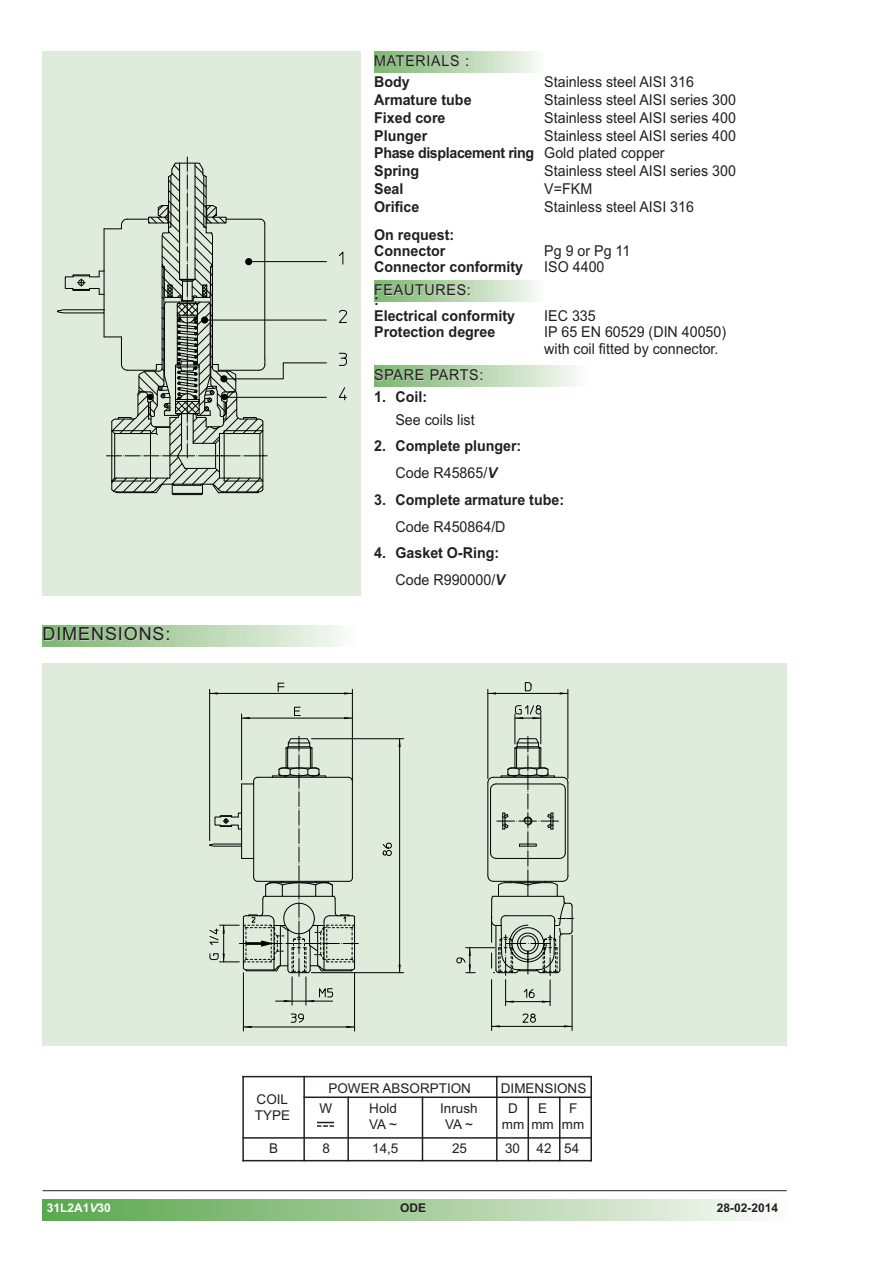
<style>
.page{position:relative;width:893px;height:1263px;background:#fff}
.page>*{position:absolute;margin:0;border:0;box-sizing:border-box;transform-origin:0 0}
.t1{font:18px "Arial";letter-spacing:.05em;color:#231f20}
.t2{font:15px/17.7px "Arial";color:#231f20;scale:.95 1}
.t3{font:700 15px/16.2px "Arial";color:#231f20;scale:.95 1}
.t4{font:15px "Arial";letter-spacing:.05em;color:#231f20;scale:.95 1}
.t5{font:13.5px/16.2px "Arial";color:#231f20;text-align:center}
.t6{font:700 12px "Arial";color:#231f20}
.t7{font:700 12px "Arial";color:#fff}
.s1{font-weight:700}
.s2{font-weight:400}
.s3{font-style:italic}
</style>
<div class="page">
<div style="left:43px;top:1199px;width:744px;height:21px;background:linear-gradient(to right,#57a54a,#f8f9f5)"></div>
<hr style="left:43px;top:1190px;width:744px;height:1px;background:#231f20">
<div style="left:43px;top:51px;width:318px;height:544px;background:#dfecdb"></div>
<svg style="left:57px;top:157px;width:270px;height:338px"></svg>
<svg style="left:338px;top:387px;width:9px;height:13px"></svg>
<svg style="left:339px;top:353px;width:8px;height:13px"></svg>
<svg style="left:338px;top:310px;width:9px;height:13px"></svg>
<svg style="left:338px;top:251px;width:5px;height:14px"></svg>
<div style="left:43px;top:663px;width:744px;height:383px;background:#dfecdb"></div>
<hr style="left:540px;top:714px;width:1px;height:30px;background:#000">
<hr style="left:515px;top:714px;width:1px;height:30px;background:#000">
<svg style="left:515px;top:705px;width:26px;height:14px"></svg>
<hr style="left:399px;top:739px;width:1px;height:234px;background:#000">
<hr style="left:311px;top:738px;width:93px;height:1px;background:#000">
<hr style="left:311px;top:972px;width:93px;height:1px;background:#000">
<svg style="left:398px;top:739px;width:3px;height:8px"></svg>
<svg style="left:398px;top:964px;width:3px;height:9px"></svg>
<svg style="left:382px;top:842px;width:10px;height:14px"></svg>
<hr style="left:492px;top:1026px;width:80px;height:1px;background:#000">
<hr style="left:491px;top:979px;width:1px;height:51px;background:#000">
<hr style="left:572px;top:935px;width:1px;height:95px;background:#000">
<svg style="left:522px;top:1013px;width:14px;height:10px"></svg>
<hr style="left:243px;top:1027px;width:112px;height:1px;background:#000">
<hr style="left:354px;top:972px;width:1px;height:59px;background:#000">
<hr style="left:243px;top:972px;width:1px;height:59px;background:#000">
<svg style="left:243px;top:1026px;width:9px;height:2px"></svg>
<svg style="left:346px;top:1026px;width:8px;height:2px"></svg>
<svg style="left:291px;top:1013px;width:13px;height:10px"></svg>
<svg style="left:209px;top:736px;width:149px;height:269px"></svg>
<hr style="left:488px;top:693px;width:80px;height:1px;background:#000">
<hr style="left:488px;top:689px;width:1px;height:89px;background:#000">
<hr style="left:568px;top:689px;width:1px;height:89px;background:#000">
<svg style="left:525px;top:682px;width:7px;height:9px"></svg>
<svg style="left:456px;top:736px;width:118px;height:270px"></svg>
<hr style="left:210px;top:693px;width:142px;height:1px;background:#000">
<hr style="left:209px;top:689px;width:1px;height:151px;background:#000">
<hr style="left:352px;top:689px;width:1px;height:92px;background:#000">
<svg style="left:278px;top:683px;width:6px;height:9px"></svg>
<hr style="left:242px;top:718px;width:110px;height:1px;background:#000">
<hr style="left:241px;top:714px;width:1px;height:66px;background:#000">
<svg style="left:344px;top:717px;width:8px;height:2px"></svg>
<svg style="left:242px;top:717px;width:8px;height:2px"></svg>
<svg style="left:294px;top:707px;width:7px;height:9px"></svg>
<div style="left:43px;top:625px;width:314px;height:21px;background:linear-gradient(to right,#7bb56e,#f8faf6)"></div>
<div style="left:374px;top:366px;width:213px;height:21px;background:linear-gradient(to right,#7bb56e,#f8faf6)"></div>
<div style="left:374px;top:51px;width:170px;height:21px;background:linear-gradient(to right,#7bb66e,#f7f9f5)"></div>
<div style="left:374px;top:281px;width:170px;height:21px;background:linear-gradient(to right,#7bb66e,#f7f9f5)"></div>
<hr style="left:242px;top:1076px;width:2px;height:85px;background:#231f20">
<hr style="left:303px;top:1076px;width:2px;height:85px;background:#231f20">
<hr style="left:347px;top:1096px;width:2px;height:65px;background:#231f20">
<hr style="left:422px;top:1096px;width:1px;height:65px;background:#231f20">
<hr style="left:496px;top:1076px;width:2px;height:85px;background:#231f20">
<hr style="left:527px;top:1096px;width:2px;height:65px;background:#231f20">
<hr style="left:559px;top:1096px;width:1px;height:65px;background:#231f20">
<hr style="left:590px;top:1076px;width:2px;height:85px;background:#231f20">
<hr style="left:242px;top:1076px;width:350px;height:1px;background:#231f20">
<hr style="left:303px;top:1096px;width:289px;height:2px;background:#231f20">
<hr style="left:242px;top:1137px;width:350px;height:2px;background:#231f20">
<hr style="left:242px;top:1160px;width:350px;height:1px;background:#231f20">
<svg style="left:317px;top:1122px;width:17px;height:5px"></svg>
<p class="t4" style="left:374px;top:52px;width:101px">MATERIALS :</p>
<p class="t3" style="left:374px;top:74px;width:39px">Body</p>
<p class="t2" style="left:544px;top:73px;width:159px">Stainless steel AISI 316</p>
<p class="t3" style="left:374px;top:92px;width:104px">Armature tube</p>
<p class="t2" style="left:544px;top:91px;width:203px">Stainless steel AISI series 300</p>
<p class="t3" style="left:374px;top:110px;width:77px">Fixed core</p>
<p class="t2" style="left:544px;top:109px;width:203px">Stainless steel AISI series 400</p>
<p class="t3" style="left:374px;top:127px;width:57px">Plunger</p>
<p class="t2" style="left:374px;top:127px;width:382px;text-indent:170px">Stainless steel AISI series 400<br><span class="s1">Phase displacement ring</span> Gold plated copper<br><span class="s1">Spring</span></p>
<p class="t2" style="left:544px;top:162px;width:203px">Stainless steel AISI series 300</p>
<p class="t3" style="left:374px;top:181px;width:32px">Seal</p>
<p class="t2" style="left:544px;top:180px;width:52px">V=FKM</p>
<p class="t3" style="left:374px;top:198px;width:49px">Orifice</p>
<p class="t2" style="left:544px;top:198px;width:159px">Stainless steel AISI 316</p>
<p class="t3" style="left:374px;top:226px;width:86px">On request:<br>Connector</p>
<p class="t2" style="left:544px;top:242px;width:92px">Pg 9 or Pg 11</p>
<p class="t3" style="left:374px;top:259px;width:158px">Connector conformity</p>
<p class="t2" style="left:544px;top:258px;width:65px">ISO 4400</p>
<p class="t3" style="left:374px;top:291px;width:150px">:<br>Electrical conformity</p>
<p class="t4" style="left:374px;top:281px;width:103px">FEAUTURES:</p>
<p class="t2" style="left:544px;top:307px;width:56px">IEC 335</p>
<p class="t1" style="left:43px;top:624px;width:130px">DIMENSIONS:</p>
<p class="t3" style="left:374px;top:324px;width:129px">Protection degree</p>
<p class="t2" style="left:544px;top:324px;width:193px;line-height:16.2px">IP 65 EN 60529 (DIN 40050) with coil fitted by connector.</p>
<p class="t3" style="left:374px;top:389px;width:57px">1. Coil:</p>
<p class="t2" style="left:395px;top:411px;width:85px">See coils list</p>
<p class="t3" style="left:374px;top:433px;width:156px;line-height:26.7px;text-align:center">2. Complete plunger:<br><span class="s2">Code R45865/</span><span class="s3">V</span></p>
<p class="t3" style="left:374px;top:492px;width:201px">3. Complete armature tube:</p>
<p class="t2" style="left:395px;top:518px;width:117px">Code R450864/D</p>
<p class="t3" style="left:395px;top:540px;width:117px;line-height:26.7px;text-indent:-21px">4. Gasket O-Ring:<br><span class="s2">Code R990000/</span><span class="s3">V</span></p>
<p class="t4" style="left:374px;top:366px;width:116px">SPARE PARTS:</p>
<p class="t5" style="left:255px;top:1091px;width:37px;text-align:left">COIL<br>TYPE</p>
<p class="t5" style="left:328px;top:1080px;width:144px">POWER ABSORPTION</p>
<p class="t5" style="left:501px;top:1080px;width:87px">DIMENSIONS</p>
<p class="t5" style="left:319px;top:1100px;width:14px">W</p>
<p class="t5" style="left:369px;top:1100px;width:29px;text-align:left">Hold<br>VA ~</p>
<p class="t5" style="left:440px;top:1100px;width:39px">Inrush<br>VA ~</p>
<p class="t5" style="left:502px;top:1100px;width:24px">D mm</p>
<p class="t5" style="left:531px;top:1100px;width:24px">E mm</p>
<p class="t5" style="left:562px;top:1100px;width:24px">F mm</p>
<p class="t5" style="left:269px;top:1140px;width:11px">B</p>
<p class="t5" style="left:322px;top:1140px;width:9px">8</p>
<p class="t5" style="left:372px;top:1140px;width:28px">14,5</p>
<p class="t5" style="left:452px;top:1140px;width:17px">25</p>
<p class="t5" style="left:505px;top:1140px;width:76px">30 42 54</p>
<p class="t7" style="left:47px;top:1201px;width:66px">31L2A1<span class="s3">V</span>30</p>
<p class="t6" style="left:400px;top:1201px;width:28px">ODE</p>
<p class="t6" style="left:717px;top:1201px;width:63px">28-02-2014</p>
</div>
